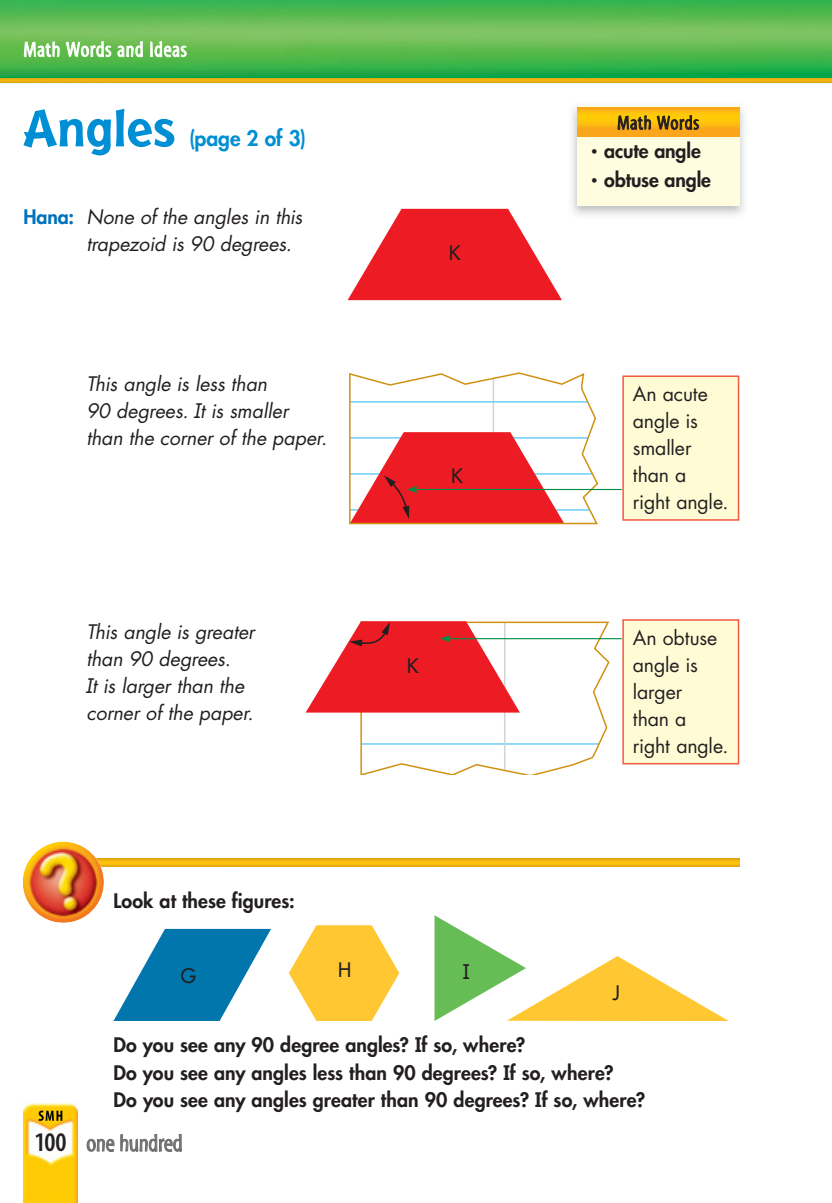
<style>
.page{position:relative;width:832px;height:1203px;background:#fff}
.page>*{position:absolute;margin:0;border:0;box-sizing:border-box;transform-origin:0 0}
.t1{font:700 54px "Badger";letter-spacing:-.005em;color:#008fd4}
.t2{font:600 condensed 27px "Myriad Pro";color:#231f20}
.t3{font:24px "Myriad Tilt";letter-spacing:-.015em;color:#6d6e70}
.t4{font:21px "Myriad Tilt";letter-spacing:.025em;color:#fff}
.t5{font:800 21px "SF Futura B";color:#008fd4}
.t6{font:italic 19.5px/27px "SF Futura B";color:#231f20}
.t7{font:800 19.5px/27px "SF Futura B";letter-spacing:.005em;color:#231f20}
.t8{font:19.5px/27px "SF Futura B";letter-spacing:-.01em;color:#231f20}
.t9{font:19.5px "Myriad Tilt";letter-spacing:.03em;color:#231f20}
.t10{font:500 19.5px "SF Futura B";color:#231f20}
.t11{font:19.5px "SF Futura";color:#231f20}
.s1{font-weight:800;font-style:normal;color:#0071bc}
.s2{font-family:"Badger";font-weight:700}
</style>
<div class="page">
<img style="left:23px;top:1099px;width:54px;height:103px">
<img style="left:39px;top:1110px;width:23px;height:10px">
<img style="left:0;top:0;width:832px;height:84px">
<img style="left:0;top:78px;width:832px;height:4px">
<img style="left:97px;top:858px;width:642px;height:8px">
<img style="left:23px;top:841px;width:81px;height:81px;border-radius:50%">
<svg style="left:347px;top:209px;width:215px;height:91px"></svg>
<svg style="left:114px;top:928px;width:157px;height:92px"></svg>
<svg style="left:289px;top:925px;width:110px;height:95px"></svg>
<svg style="left:434px;top:915px;width:293px;height:105px"></svg>
<div style="left:623px;top:376px;width:115px;height:144px;background:#fffcd5"></div>
<div style="left:622px;top:375px;width:117px;height:145px;border:2px solid #f15a40"></div>
<hr style="left:415px;top:489px;width:206px;height:1px;background:#008c44">
<svg style="left:349px;top:372px;width:250px;height:153px"></svg>
<div style="left:623px;top:620px;width:115px;height:143px;background:#fffcd5"></div>
<div style="left:622px;top:619px;width:117px;height:145px;border:2px solid #f15a40"></div>
<hr style="left:448px;top:638px;width:173px;height:1px;background:#008c44">
<svg style="left:305px;top:621px;width:304px;height:153px"></svg>
<img style="left:572px;top:106px;width:172px;height:109px">
<div style="left:577px;top:106px;width:162px;height:100px;background:#fffcdf"></div>
<svg style="left:577px;top:107px;width:162px;height:21px;background:#fdbd0e"></svg>
<div style="left:577px;top:128px;width:162px;height:9px;background:#faa61a"></div>
<p class="t4" style="left:23px;top:42px;width:165px">Math Words and Ideas</p>
<p class="t1" style="left:23px;top:96px;width:154px">Angles</p>
<p class="t5" style="left:189px;top:127px;width:118px">(page 2 of 3)</p>
<p class="t6" style="left:23px;top:208px;width:280px"><span class="s1">Hana:</span> None of the angles in this</p>
<p class="t6" style="left:86px;top:235px;width:207px">trapezoid is 90 degrees.</p>
<p class="t6" style="left:86px;top:375px;width:182px">This angle is less than</p>
<p class="t6" style="left:86px;top:402px;width:242px">90 degrees. It is smaller than the corner of the paper.</p>
<p class="t6" style="left:86px;top:622px;width:170px">This angle is greater</p>
<p class="t6" style="left:86px;top:649px;width:169px">than 90 degrees.<br>It is larger than the corner of the paper.</p>
<p class="t7" style="left:113px;top:888px;width:183px">Look at these figures:</p>
<p class="t11" style="left:449px;top:243px;width:13px">K</p>
<p class="t11" style="left:451px;top:463px;width:13px">K</p>
<p class="t11" style="left:407px;top:652px;width:13px">K</p>
<p class="t10" style="left:181px;top:965px;width:17px">G</p>
<p class="t10" style="left:338px;top:959px;width:15px">H</p>
<p class="t10" style="left:463px;top:960px;width:8px">I</p>
<p class="t9" style="left:617px;top:116px;width:83px">Math Words</p>
<p class="t7" style="left:590px;top:138px;width:112px"><span class="s2">•</span> acute angle</p>
<p class="t7" style="left:590px;top:166px;width:122px"><span class="s2">•</span> obtuse angle</p>
<p class="t8" style="left:633px;top:385px;width:97px">An acute angle is smaller than a right angle.</p>
<p class="t8" style="left:633px;top:629px;width:97px">An obtuse angle is larger<br>than a right angle.</p>
<p class="t10" style="left:612px;top:981px;width:9px">J</p>
<p class="t2" style="left:34px;top:1126px;width:34px">100</p>
<p class="t7" style="left:113px;top:1032px;width:533px">Do you see any 90 degree angles? If so, where?<br>Do you see any angles less than 90 degrees? If so, where?<br>Do you see any angles greater than 90 degrees? If so, where?</p>
<p class="t3" style="left:86px;top:1134px;width:98px">one hundred</p>
</div>
